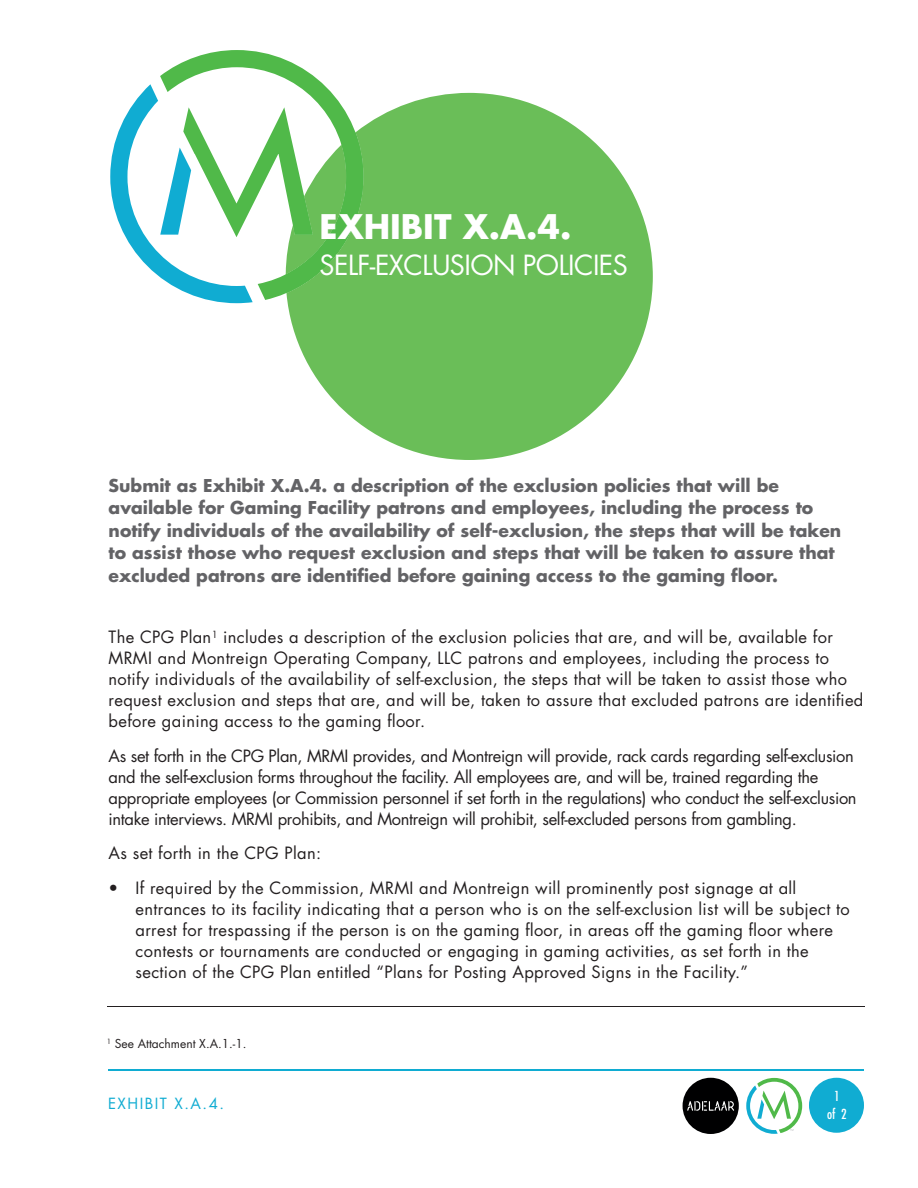
<style>
.page{position:relative;width:918px;height:1188px;background:#fff}
.page>*{position:absolute;margin:0;border:0;box-sizing:border-box;transform-origin:0 0}
.t1{font:700 33px "Futura Std";color:#fff}
.t2{font:27px "Futura Std";letter-spacing:-.02em;color:#fff}
.t3{font:700 17.25px/22.5px "Futura Std";color:#636366}
.t4{font:16.5px/21px "Futura Std";letter-spacing:.02em;color:#231f20}
.t5{font:16.5px/21px "Futura Std";letter-spacing:-.02em;color:#231f20}
.t6{font:15px "Futura Std";letter-spacing:.1em;color:#10acd2}
.t7{font:condensed 13.5px "Futura Std";color:#fff}
.t8{font:500 condensed 13.5px "Futura";color:#fff}
.t9{font:12px "Futura Std";color:#231f20}
</style>
<div class="page">
<svg style="left:746px;top:1078px;width:56px;height:56px"></svg>
<div style="left:809px;top:1078px;width:55px;height:55px;background:#10acd2;border-radius:50%"></div>
<hr style="left:108px;top:1069px;width:756px;height:2px;background:#10acd2">
<div style="left:683px;top:1078px;width:56px;height:56px;background:#000001;border-radius:50%"></div>
<svg style="left:687px;top:1101px;width:47px;height:10px"></svg>
<svg style="left:160px;top:50px;width:163px;height:34px"></svg>
<svg style="left:287px;top:93px;width:366px;height:367px;fill:#6abe58"></svg>
<svg style="left:110px;top:84px;width:253px;height:219px"></svg>
<hr style="left:107px;top:1006px;width:757px;height:1px;background:#231f20">
<h1 class="t1" style="left:320px;top:205px;width:253px">EXHIBIT X.A.4.</h1>
<h2 class="t2" style="left:320px;top:248px;width:310px">SELF-EXCLUSION POLICIES</h2>
<p class="t3" style="left:109px;top:474px;width:734px">Submit as Exhibit X.A.4. a description of the exclusion policies that will be available for Gaming Facility patrons and employees, including the process to notify individuals of the availability of self-exclusion, the steps that will be taken to assist those who request exclusion and steps that will be taken to assure that excluded patrons are identified before gaining access to the gaming floor.</p>
<p class="t4" style="left:109px;top:627px;width:756px">The CPG Plan<sup>1</sup> includes a description of the exclusion policies that are, and will be, available for MRMI and Montreign Operating Company, LLC patrons and employees, including the process to notify individuals of the availability of self-exclusion, the steps that will be taken to assist those who request exclusion and steps that are, and will be, taken to assure that excluded patrons are identified before gaining access to the gaming floor.</p>
<p class="t5" style="left:109px;top:745px;width:750px">As set forth in the CPG Plan, MRMI provides, and Montreign will provide, rack cards regarding self-exclusion and the self-exclusion forms throughout the facility. All employees are, and will be, trained regarding the appropriate employees (or Commission personnel if set forth in the regulations) who conduct the self-exclusion intake interviews. MRMI prohibits, and Montreign will prohibit, self-excluded persons from gambling.</p>
<p class="t4" style="left:109px;top:843px;width:214px">As set forth in the CPG Plan:</p>
<p class="t4" style="left:136px;top:877px;width:716px;text-indent:-27px">• If required by the Commission, MRMI and Montreign will prominently post signage at all entrances to its facility indicating that a person who is on the self-exclusion list will be subject to arrest for trespassing if the person is on the gaming floor, in areas off the gaming floor where contests or tournaments are conducted or engaging in gaming activities, as set forth in the section of the CPG Plan entitled “Plans for Posting Approved Signs in the Facility.”</p>
<p class="t9" style="left:107px;top:1036px;width:141px"><sup>1</sup> See Attachment X.A.1.-1.</p>
<p class="t6" style="left:108px;top:1094px;width:118px">EXHIBIT X.A.4.</p>
<p class="t8" style="left:834px;top:1087px;width:7px">1</p>
<p class="t7" style="left:827px;top:1105px;width:21px">of 2</p>
</div>
